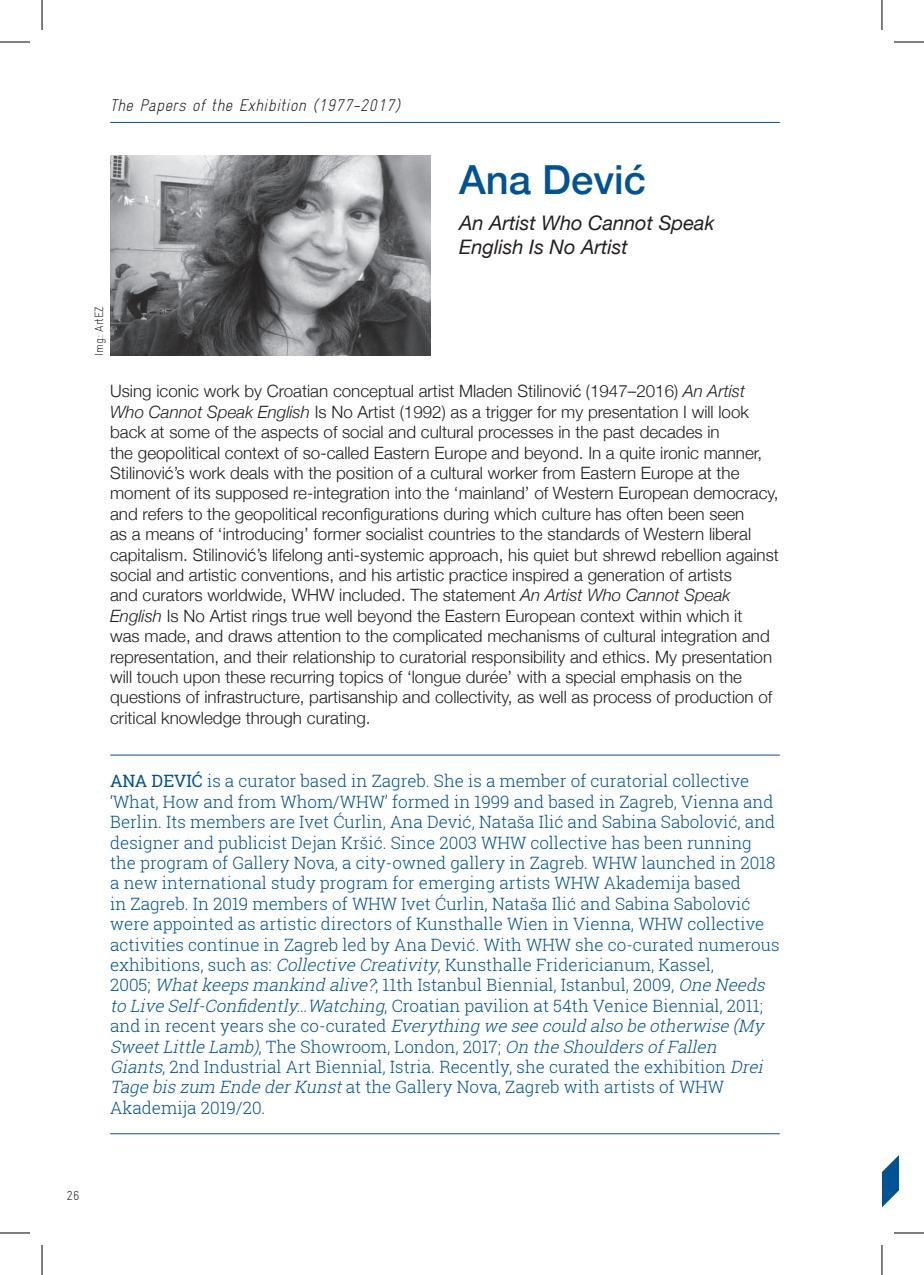
<style>
.page{position:relative;width:924px;height:1275px;background:#fff}
.page>*{position:absolute;margin:0;border:0;box-sizing:border-box;transform-origin:0 0}
.t1{font:500 40px "Helvetica Neue";color:#015396}
.t2{font:italic 20px/24px "Helvetica Neue";color:#231f20}
.t3{font:300 17px/20.4px "Helvetica Neue";color:#231f20}
.t4{font:300 17px/20.4px "Roboto Slab";color:#015396}
.t5{font:italic 17px "Alhondiga Bilbao Light Condensed L";color:#231f20}
.t6{font:13px "Alhondiga Bilbao Light Condensed L";color:#231f20}
.t7{font:12px "Alhondiga Bilbao Light Condensed L";letter-spacing:-.025em;color:#231f20}
.s1{font-style:italic}
.s2{font-weight:400}
</style>
<div class="page">
<hr style="left:110px;top:122px;width:669px;height:1px;background:#015396">
<hr style="left:110px;top:754px;width:669px;height:1px;background:#015396">
<hr style="left:110px;top:1133px;width:669px;height:1px;background:#015396">
<img style="left:110px;top:155px;width:320px;height:200px">
<svg style="left:881px;top:1156px;width:17px;height:51px"></svg>
<hr style="left:0;top:42px;width:30px;height:1px;background:#000">
<hr style="left:893px;top:42px;width:30px;height:1px;background:#000">
<hr style="left:0;top:1232px;width:30px;height:1px;background:#000">
<hr style="left:893px;top:1232px;width:30px;height:1px;background:#000">
<hr style="left:42px;top:0;width:1px;height:30px;background:#000">
<hr style="left:42px;top:1245px;width:1px;height:30px;background:#000">
<hr style="left:881px;top:0;width:1px;height:30px;background:#000">
<hr style="left:881px;top:1245px;width:1px;height:30px;background:#000">
<p class="t5" style="left:110px;top:95px;width:296px">The Papers of the Exhibition (1977-2017)</p>
<p class="t7" style="left:92px;top:356px;width:50px;rotate:-90deg">Img.: ArtEZ</p>
<h1 class="t1" style="left:459px;top:148px;width:188px">Ana Dević</h1>
<p class="t2" style="left:459px;top:212px;width:256px">An Artist Who Cannot Speak<br>English Is No Artist</p>
<p class="t3" style="left:110px;top:380px;width:670px">Using iconic work by Croatian conceptual artist Mladen Stilinović (1947–2016) <span class="s1">An Artist Who Cannot Speak English</span> Is No Artist (1992) as a trigger for my presentation I will look back at some of the aspects of social and cultural processes in the past decades in<br>the geopolitical context of so-called Eastern Europe and beyond. In a quite ironic manner, Stilinović’s work deals with the position of a cultural worker from Eastern Europe at the moment of its supposed re-integration into the ‘mainland’ of Western European democracy, and refers to the geopolitical reconfigurations during which culture has often been seen<br>as a means of ‘introducing’ former socialist countries to the standards of Western liberal capitalism. Stilinović’s lifelong anti-systemic approach, his quiet but shrewd rebellion against social and artistic conventions, and his artistic practice inspired a generation of artists<br>and curators worldwide, WHW included. The statement <span class="s1">An Artist Who Cannot Speak English</span> Is No Artist rings true well beyond the Eastern European context within which it<br>was made, and draws attention to the complicated mechanisms of cultural integration and representation, and their relationship to curatorial responsibility and ethics. My presentation will touch upon these recurring topics of ‘longue durée’ with a special emphasis on the questions of infrastructure, partisanship and collectivity, as well as process of production of critical knowledge through curating.</p>
<p class="t4" style="left:110px;top:770px;width:670px"><span class="s2">ANA DEVIĆ</span> is a curator based in Zagreb. She is a member of curatorial collective ‘What, How and from Whom/WHW’ formed in 1999 and based in Zagreb, Vienna and Berlin. Its members are Ivet Ćurlin, Ana Dević, Nataša Ilić and Sabina Sabolović, and designer and publicist Dejan Kršić. Since 2003 WHW collective has been running the program of Gallery Nova, a city-owned gallery in Zagreb. WHW launched in 2018 a new international study program for emerging artists WHW Akademija based<br>in Zagreb. In 2019 members of WHW Ivet Ćurlin, Nataša Ilić and Sabina Sabolović were appointed as artistic directors of Kunsthalle Wien in Vienna, WHW collective activities continue in Zagreb led by Ana Dević. With WHW she co-curated numerous exhibitions, such as: <span class="s1">Collective Creativity</span>, Kunsthalle Fridericianum, Kassel,<br>2005; <span class="s1">Whatkeepsmankind alive?</span>; 11th Istanbul Biennial, Istanbul, 2009, <span class="s1">One Needs to Live Self-Confidently…Watching</span>, Croatian pavilion at 54th Venice Biennial, 2011;<br>a n d i n r e c e n t y e a r s s h e c o - c u r a t e d <span class="s1">Everything we see could also be otherwise (My SweetLittle Lamb)</span>, T h e S h o w r o o m , L o n d o n , 2 0 1 7 ; <span class="s1">On the ShouldersofFallen Giants</span>, 2nd Industrial Art Biennial, Istria. Recently, she curated the exhibition <span class="s1">Drei Tage biszum Ende derKunst</span>at the Gallery Nova, Zagreb with artists of WHW Akademija 2019/20.</p>
<p class="t6" style="left:67px;top:1188px;width:15px">26</p>
</div>
